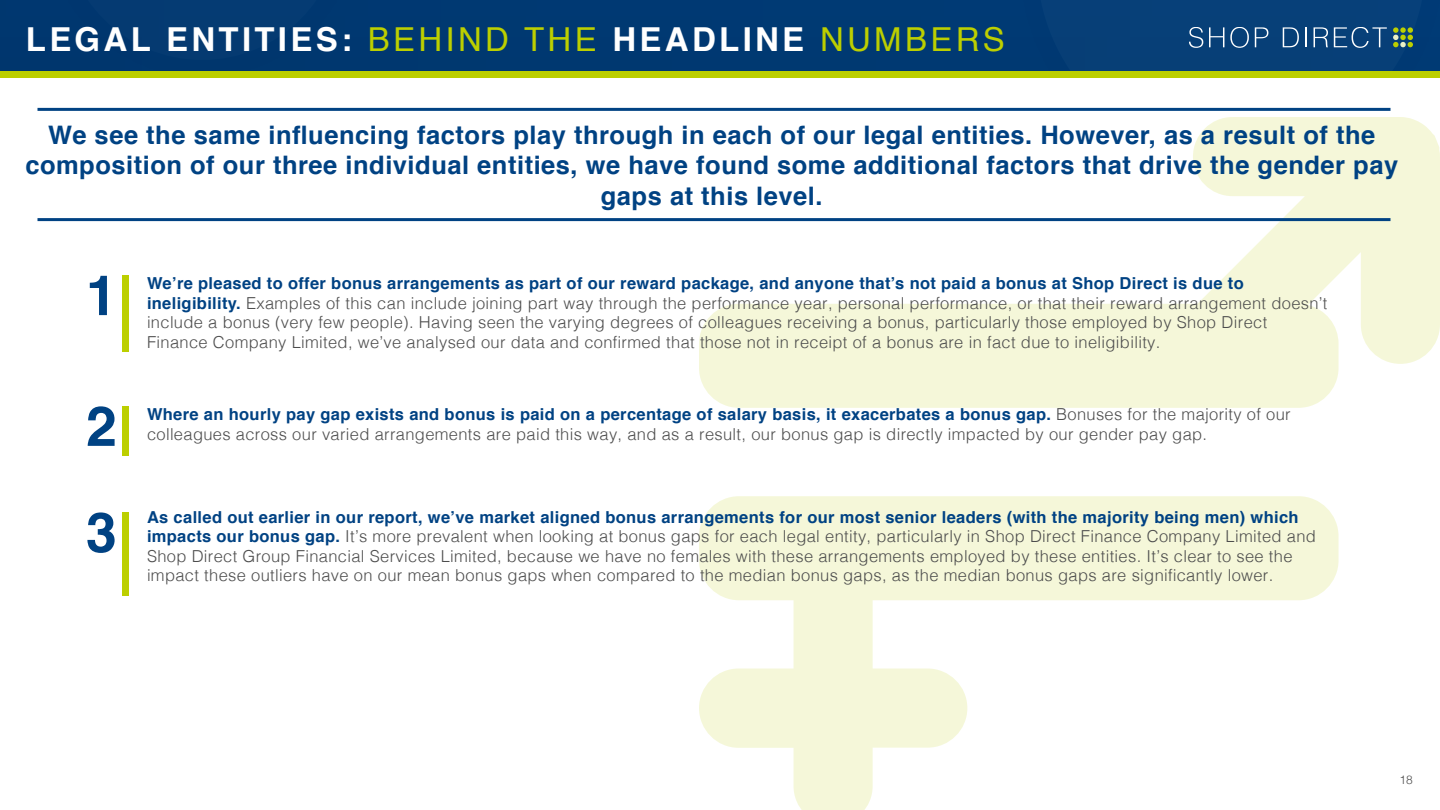
<style>
.page{position:relative;width:1440px;height:810px;background:#fff}
.page>*{position:absolute;margin:0;border:0;box-sizing:border-box;transform-origin:0 0}
.t1{font:700 55.5px/106.1px "Helvetica";color:#004283}
.t2{font:700 33px "Helvetica";letter-spacing:.1em;color:#fff}
.t3{font:700 25.5px/30.6px "Helvetica";letter-spacing:.02em;color:#004283;text-align:center}
.t4{font:300 16.5px/19.5px "Helvetica";letter-spacing:.02em;color:#4d4d4d}
.t5{font:300 12px "Helvetica";color:#4d4d4d}
.s1{font-weight:400;color:#bccf00}
.s2{font-weight:700;color:#004283}
</style>
<div class="page">
<div style="left:0;top:0;width:1440px;height:71px;background:#003972"></div>
<svg style="left:699px;top:117px;width:741px;height:291px"></svg>
<svg style="left:699px;top:496px;width:640px;height:314px"></svg>
<svg style="left:1189px;top:27px;width:224px;height:21px"></svg>
<div style="left:0;top:71px;width:1440px;height:7px;background:#bccf00"></div>
<div style="left:122px;top:275px;width:6px;height:76px;background:#bccf00"></div>
<div style="left:122px;top:406px;width:6px;height:50px;background:#bccf00"></div>
<div style="left:122px;top:512px;width:6px;height:84px;background:#bccf00"></div>
<hr style="left:38px;top:218px;width:1352px;height:3px;background:#004283">
<hr style="left:38px;top:108px;width:1352px;height:3px;background:#004283">
<h2 class="t2" style="left:26px;top:13px;width:980px">LEGAL ENTITIES: <span class="s1">BEHIND THE</span> HEADLINE <span class="s1">NUMBERS</span></h2>
<h3 class="t3" style="left:25px;top:120px;width:1374px">We see the same influencing factors play through in each of our legal entities. However, as a result of the composition of our three individual entities, we have found some additional factors that drive the gender pay gaps at this level.</h3>
<h1 class="t1" style="left:86px;top:243px;width:32px">1</h1>
<h1 class="t1" style="left:86px;top:374px;width:32px">2<br>3</h1>
<p class="t4" style="left:147px;top:272px;width:1182px"><span class="s2">We’re pleased to offer bonus arrangements as part of our reward package, and anyone that’s not paid a bonus at Shop Direct is due to ineligibility.</span> Examples of this can include joining part way through the performance year, personal performance, or that their reward arrangement doesn’t include a bonus (very few people). Having seen the varying degrees of colleagues receiving a bonus, particularly those employed by Shop Direct Finance Company Limited, we’ve analysed our data and confirmed that those not in receipt of a bonus are in fact due to ineligibility.</p>
<p class="t4" style="left:147px;top:404px;width:1145px"><span class="s2">Where an hourly pay gap exists and bonus is paid on a percentage of salary basis, it exacerbates a bonus gap.</span> Bonuses for the majority of our colleagues across our varied arrangements are paid this way, and as a result, our bonus gap is directly impacted by our gender pay gap.</p>
<p class="t4" style="left:147px;top:506px;width:1171px"><span class="s2">As called out earlier in our report, we’ve market aligned bonus arrangements for our most senior leaders (with the majority being men) which impacts our bonus gap.</span> It’s more prevalent when looking at bonus gaps for each legal entity, particularly in Shop Direct Finance Company Limited and Shop Direct Group Financial Services Limited, because we have no females with these arrangements employed by these entities. It’s clear to see the impact these outliers have on our mean bonus gaps when compared to the median bonus gaps, as the median bonus gaps are significantly lower.</p>
<p class="t5" style="left:1400px;top:769px;width:15px">18</p>
</div>
